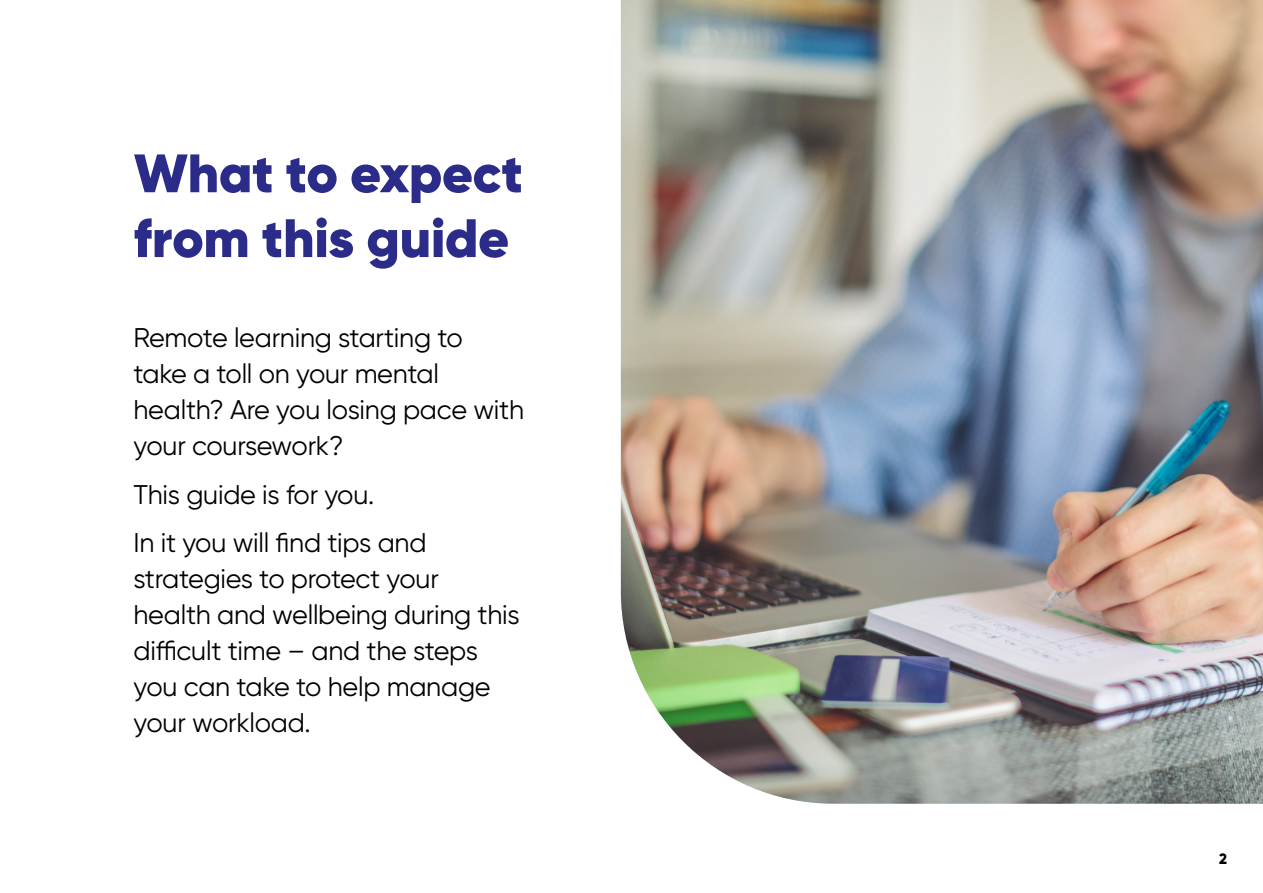
<style>
.page{position:relative;width:1263px;height:893px;background:#fff}
.page>*{position:absolute;margin:0;border:0;box-sizing:border-box;transform-origin:0 0}
.t1{font:900 54px/64.8px "Gilroy";letter-spacing:-.005em;color:#2b2c89}
.t2{font:27px/36px "Gilroy";letter-spacing:-.01em;color:#000}
.t3{font:800 15px "Gilroy";color:#000}
</style>
<div class="page">
<img style="left:621px;top:0;width:642px;height:804px">
<h1 class="t1" style="left:134px;top:141px;width:390px">What to expect from this guide</h1>
<p class="t2" style="left:133px;top:319px;width:392px">Remote learning starting to<br>take a toll on your mental health? Are you losing pace with your coursework?</p>
<p class="t2" style="left:133px;top:470px;width:295px;line-height:48.8px">This guide is for you.<br>In it you will find tips and</p>
<p class="t2" style="left:133px;top:561px;width:388px">strategies to protect your health and wellbeing during this difficult time – and the steps you can take to help manage your workload.</p>
<p class="t3" style="left:1219px;top:849px;width:9px">2</p>
</div>
